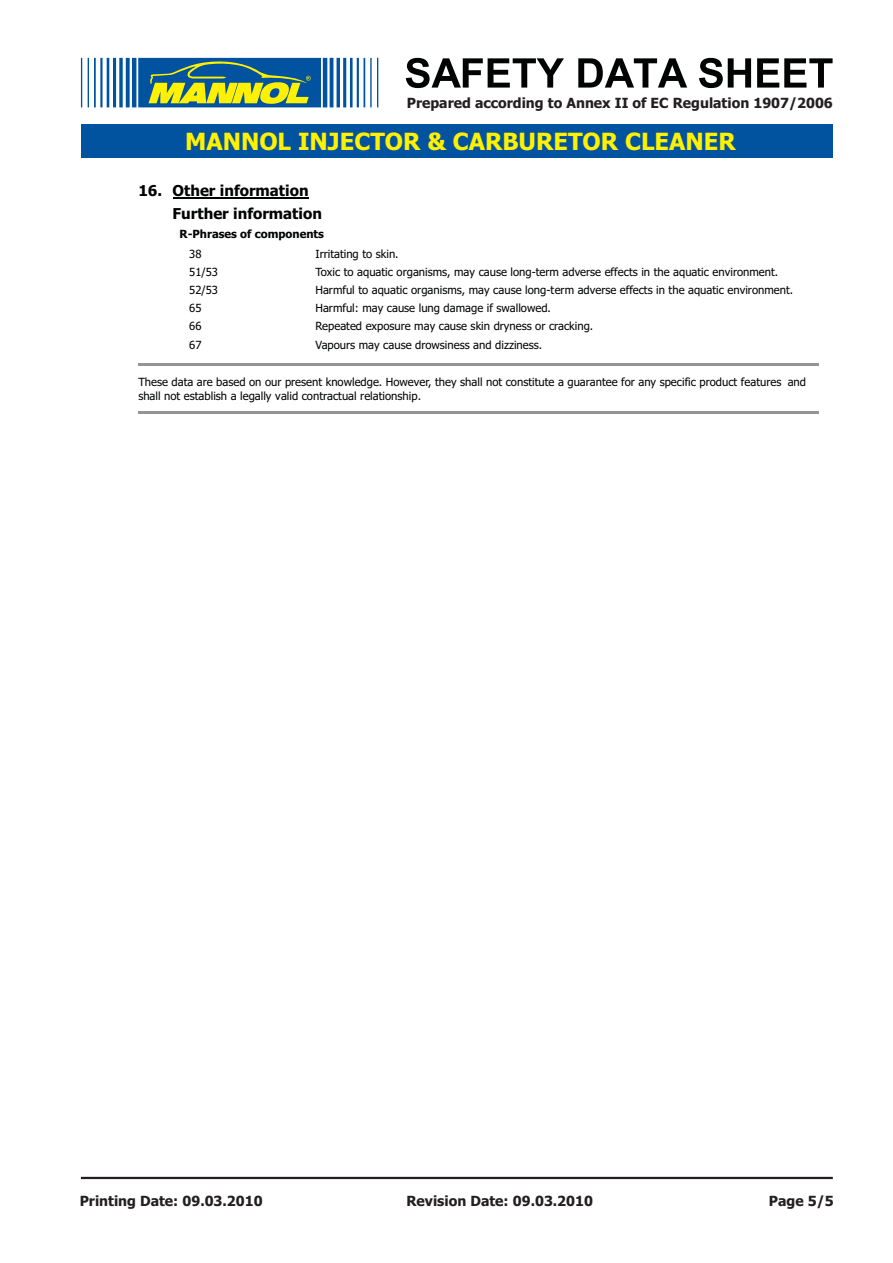
<style>
.page{position:relative;width:893px;height:1263px;background:#fff}
.page>*{position:absolute;margin:0;border:0;box-sizing:border-box;transform-origin:0 0}
.t1{font:700 23.7px "Tahoma";color:#fff101}
.t2{font:700 15px/22.6px "Tahoma";color:#010202}
.t3{font:700 13.95px "Tahoma";color:#231f20}
.t4{font:11.25px/13.6px "Tahoma";color:#010202}
.t5{font:700 11.25px "Tahoma";color:#010202}
</style>
<div class="page">
<hr style="left:172px;top:198px;width:136px;height:1px;background:#010202">
<hr style="left:138px;top:363px;width:680px;height:2px;background:#929495">
<hr style="left:138px;top:412px;width:680px;height:2px;background:#929495">
<svg style="left:406px;top:58px;width:426px;height:30px"></svg>
<svg style="left:81px;top:58px;width:297px;height:49px"></svg>
<div style="left:81px;top:124px;width:751px;height:34px;background:#0153a0"></div>
<hr style="left:81px;top:1177px;width:751px;height:2px;background:#231f20">
<p class="t3" style="left:407px;top:97px;width:427px">Prepared according to Annex II of EC Regulation 1907/2006</p>
<h1 class="t1" style="left:185px;top:132px;width:552px">MANNOL INJECTOR &amp; CARBURETOR CLEANER</h1>
<h2 class="t2" style="left:172px;top:181px;width:151px;text-indent:-34px">16. Other information<br>Further information</h2>
<p class="t5" style="left:179px;top:229px;width:146px">R-Phrases of components</p>
<p class="t4" style="left:189px;top:248px;width:14px">38</p>
<p class="t4" style="left:315px;top:248px;width:85px">Irritating to skin.</p>
<p class="t4" style="left:189px;top:266px;width:30px">51/53</p>
<p class="t4" style="left:315px;top:266px;width:464px">Toxic to aquatic organisms, may cause long-term adverse effects in the aquatic environment.</p>
<p class="t4" style="left:189px;top:284px;width:30px">52/53</p>
<p class="t4" style="left:315px;top:284px;width:479px">Harmful to aquatic organisms, may cause long-term adverse effects in the aquatic environment.</p>
<p class="t4" style="left:189px;top:302px;width:14px">65</p>
<p class="t4" style="left:315px;top:302px;width:237px">Harmful: may cause lung damage if swallowed.</p>
<p class="t4" style="left:189px;top:321px;width:14px">66</p>
<p class="t4" style="left:315px;top:321px;width:279px">Repeated exposure may cause skin dryness or cracking.</p>
<p class="t4" style="left:189px;top:339px;width:14px">67</p>
<p class="t4" style="left:315px;top:339px;width:228px">Vapours may cause drowsiness and dizziness.</p>
<p class="t4" style="left:138px;top:376px;width:669px">These data are based on our present knowledge. However, they shall not constitute a guarantee for any specific product features and shall not establish a legally valid contractual relationship.</p>
<p class="t3" style="left:80px;top:1195px;width:184px">Printing Date: 09.03.2010</p>
<p class="t3" style="left:406px;top:1195px;width:188px">Revision Date: 09.03.2010</p>
<p class="t3" style="left:769px;top:1195px;width:66px">Page 5/5</p>
</div>
